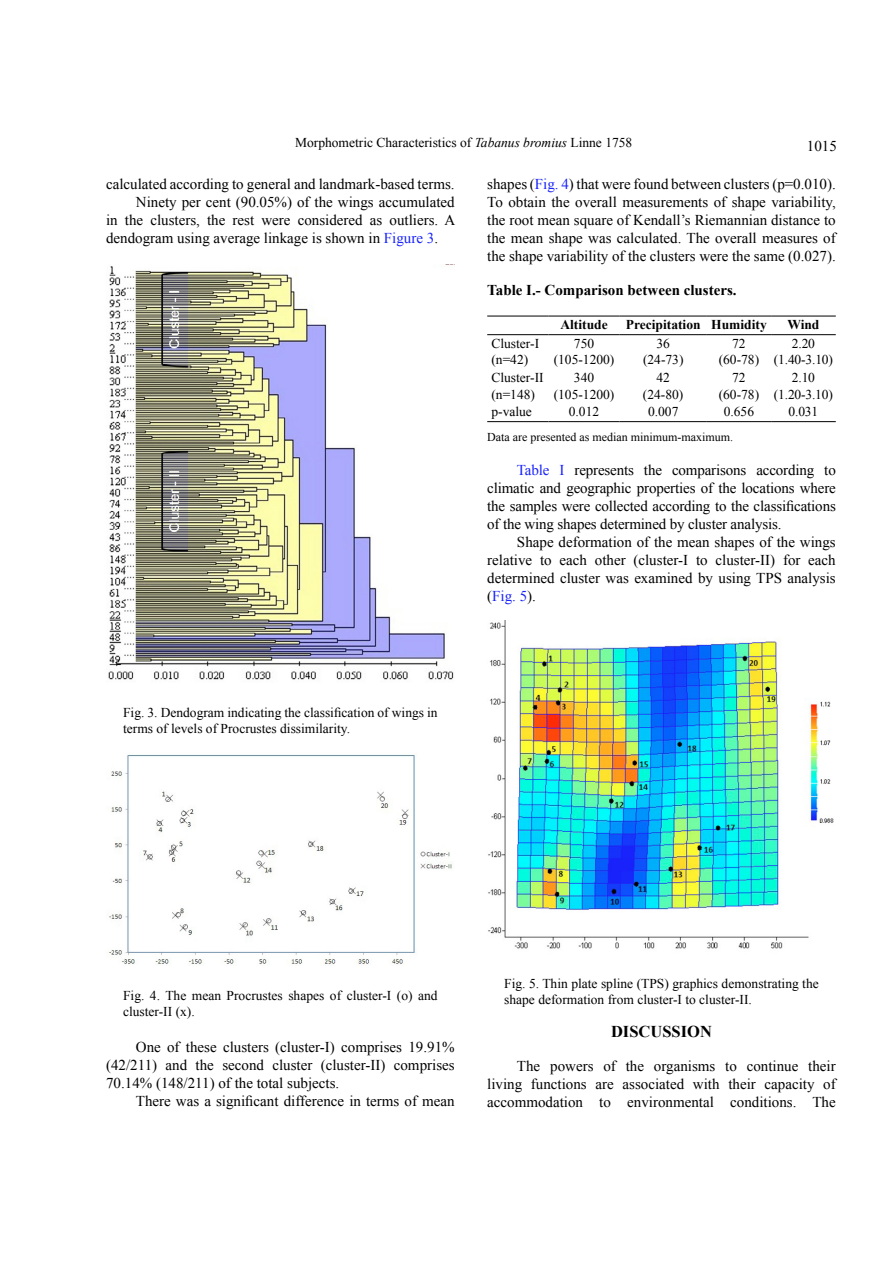
<style>
.page{position:relative;width:893px;height:1263px;background:#fff}
.page>*{position:absolute;margin:0;border:0;box-sizing:border-box;transform-origin:0 0}
.t1{font:700 16.5px "Times New Roman";color:#000}
.t2{font:15px/18px "Times New Roman";color:#000;text-align:justify}
.t3{font:700 15px "Times New Roman";color:#000}
.t4{font:13.5px/16.2px "Times New Roman";color:#000;text-align:center}
.t5{font:700 13.5px "Times New Roman";color:#000}
.t6{font:12px "Times New Roman";color:#000}
.s1{font-style:italic}
.s2{color:#1922fb}
</style>
<div class="page">
<img style="left:108px;top:264px;width:347px;height:416px">
<img style="left:109px;top:754px;width:344px;height:211px">
<hr style="left:487px;top:421px;width:61px;height:1px;background:#000">
<hr style="left:548px;top:421px;width:72px;height:1px;background:#000">
<hr style="left:620px;top:421px;width:87px;height:1px;background:#000">
<hr style="left:707px;top:421px;width:64px;height:1px;background:#000">
<hr style="left:771px;top:421px;width:65px;height:1px;background:#000">
<hr style="left:487px;top:316px;width:61px;height:1px;background:#000">
<hr style="left:548px;top:316px;width:72px;height:1px;background:#000">
<hr style="left:620px;top:316px;width:87px;height:1px;background:#000">
<hr style="left:707px;top:316px;width:64px;height:1px;background:#000">
<hr style="left:771px;top:316px;width:65px;height:1px;background:#000">
<hr style="left:487px;top:334px;width:61px;height:1px;background:#000">
<hr style="left:548px;top:334px;width:72px;height:1px;background:#000">
<hr style="left:620px;top:334px;width:87px;height:1px;background:#000">
<hr style="left:707px;top:334px;width:64px;height:1px;background:#000">
<hr style="left:771px;top:334px;width:65px;height:1px;background:#000">
<img style="left:488px;top:620px;width:346px;height:329px">
<p class="t4" style="left:295px;top:134px;width:339px">Morphometric Characteristics of <span class="s1">Tabanus bromius</span> Linne 1758</p>
<p class="t2" style="left:807px;top:137px;width:31px">1015</p>
<p class="t2" style="left:106px;top:175px;width:350px">calculated according to general and landmark-based terms.</p>
<p class="t2" style="left:136px;top:193px;width:320px">Ninety per cent (90.05%) of the wings accumulated</p>
<p class="t2" style="left:106px;top:211px;width:351px">in the clusters, the rest were considered as outliers. A</p>
<p class="t2" style="left:106px;top:229px;width:334px">dendogram using average linkage is shown in <span class="s2">Figure 3</span>.</p>
<p class="t2" style="left:487px;top:175px;width:350px">shapes (<span class="s2">Fig. 4</span>) that were found between clusters (p=0.010).<br>To obtain the overall measurements of shape variability, the root mean square of Kendall’s Riemannian distance to the mean shape was calculated. The overall measures of the shape variability of the clusters were the same (0.027).</p>
<p class="t3" style="left:487px;top:280px;width:251px">Table I.- Comparison between clusters.</p>
<p class="t5" style="left:560px;top:316px;width:49px">Altitude</p>
<p class="t5" style="left:626px;top:316px;width:142px">Precipitation Humidity</p>
<p class="t5" style="left:787px;top:316px;width:34px">Wind</p>
<p class="t4" style="left:491px;top:335px;width:49px;text-align:left">Cluster-I (n=42)</p>
<p class="t4" style="left:554px;top:335px;width:62px">750 (105-1200)</p>
<p class="t4" style="left:643px;top:335px;width:42px">36 (24-73)</p>
<p class="t4" style="left:719px;top:335px;width:42px">72 (60-78)</p>
<p class="t4" style="left:774px;top:335px;width:61px">2.20 (1.40-3.10)</p>
<p class="t4" style="left:491px;top:369px;width:54px;text-align:left">Cluster-II (n=148)</p>
<p class="t4" style="left:554px;top:369px;width:62px">340 (105-1200)</p>
<p class="t4" style="left:643px;top:369px;width:42px">42 (24-80)</p>
<p class="t4" style="left:719px;top:369px;width:42px">72 (60-78)</p>
<p class="t4" style="left:774px;top:369px;width:61px">2.10 (1.20-3.10)</p>
<p class="t4" style="left:491px;top:404px;width:42px">p-value</p>
<p class="t4" style="left:569px;top:404px;width:32px">0.012</p>
<p class="t4" style="left:648px;top:404px;width:32px">0.007</p>
<p class="t4" style="left:724px;top:404px;width:32px">0.656</p>
<p class="t4" style="left:788px;top:404px;width:31px">0.031</p>
<p class="t6" style="left:487px;top:429px;width:247px">Data are presented as median minimum-maximum.</p>
<p class="t2" style="left:487px;top:461px;width:350px;text-indent:30px"><span class="s2">Table I</span> represents the comparisons according to climatic and geographic properties of the locations where the samples were collected according to the classifications of the wing shapes determined by cluster analysis.</p>
<p class="t2" style="left:487px;top:533px;width:350px;text-indent:30px">Shape deformation of the mean shapes of the wings relative to each other (cluster-I to cluster-II) for each determined cluster was examined by using TPS analysis (<span class="s2">Fig. 5</span>).</p>
<p class="t4" style="left:123px;top:704px;width:316px;text-align:left">Fig. 3. Dendogram indicating the classification of wings in terms of levels of Procrustes dissimilarity.</p>
<p class="t4" style="left:123px;top:987px;width:316px;text-align:left">Fig. 4. The mean Procrustes shapes of cluster-I (o) and cluster-II (x).</p>
<p class="t2" style="left:106px;top:1038px;width:350px;text-indent:30px">One of these clusters (cluster-I) comprises 19.91% (42/211) and the second cluster (cluster-II) comprises 70.14% (148/211) of the total subjects.</p>
<p class="t2" style="left:136px;top:1092px;width:320px">There was a significant difference in terms of mean</p>
<p class="t4" style="left:504px;top:975px;width:316px;text-align:left">Fig. 5. Thin plate spline (TPS) graphics demonstrating the shape deformation from cluster-I to cluster-II.</p>
<p class="t1" style="left:611px;top:1020px;width:102px">DISCUSSION</p>
<p class="t2" style="left:487px;top:1057px;width:350px;text-indent:30px">The powers of the organisms to continue their living functions are associated with their capacity of accommodation to environmental conditions. The</p>
</div>
